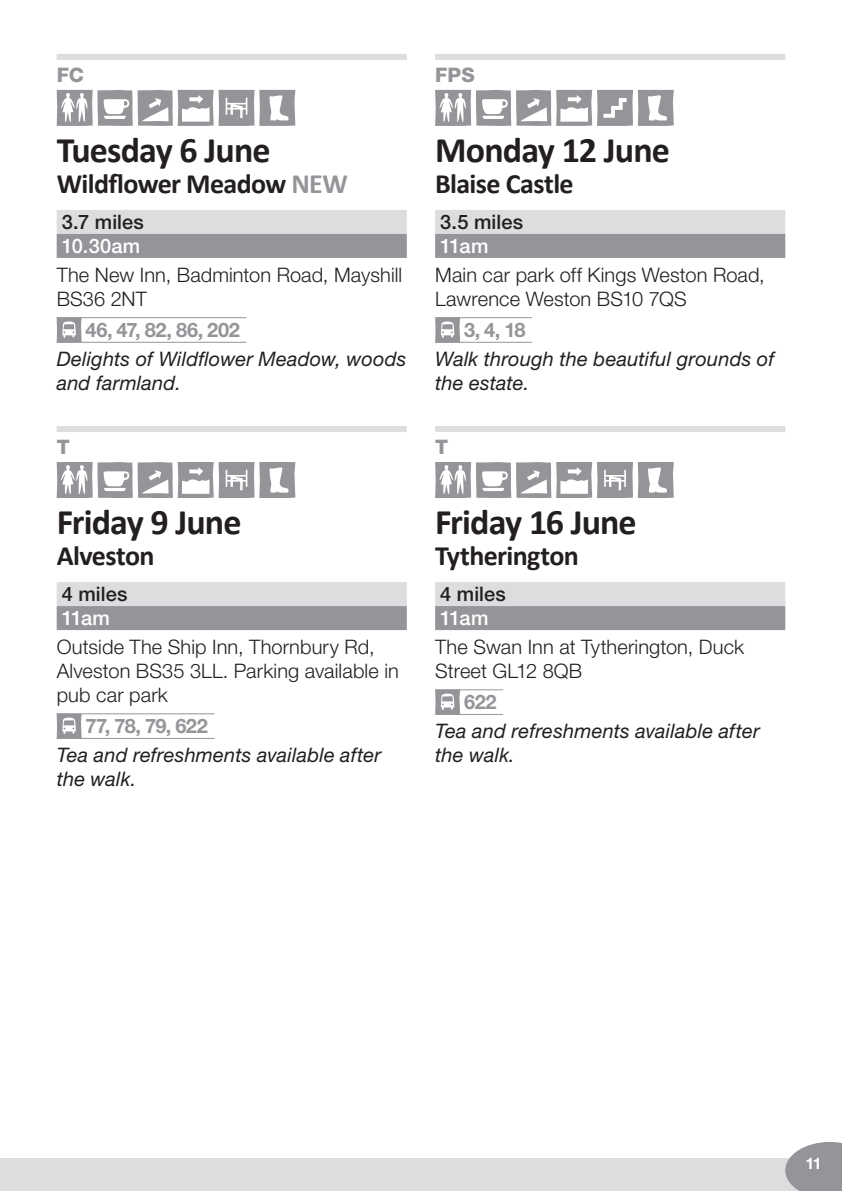
<style>
.page{position:relative;width:842px;height:1191px;background:#fff}
.page>*{position:absolute;margin:0;border:0;box-sizing:border-box;transform-origin:0 0}
.t1{font:700 36px "Calibri";letter-spacing:-.025em;color:#231f20}
.t2{font:700 28px "Calibri";letter-spacing:-.02em;color:#231f20}
.t3{font:300 20px/24px "Helvetica Neue";letter-spacing:.005em;color:#231f20}
.t4{font:italic 20px/24px "Helvetica Neue";letter-spacing:.01em;color:#231f20}
.t5{font:700 20px "Helvetica Neue";letter-spacing:-.025em;color:#939598}
.t6{font:500 20px "Helvetica Neue";letter-spacing:.005em;color:#231f20}
.t7{font:500 20px "Helvetica Neue";letter-spacing:-.05em;color:#fff}
.t8{font:800 20px "Helvetica Neue";color:#939598}
.t9{font:700 16px "Helvetica Neue";color:#fff}
.s1{color:#939598}
</style>
<div class="page">
<div style="left:0;top:1158px;width:842px;height:33px;background:#dcdddf"></div>
<svg style="left:785px;top:1142px;width:57px;height:49px;background:#a0a1a4"></svg>
<div style="left:57px;top:54px;width:350px;height:6px;background:#dcdddf"></div>
<div style="left:57px;top:210px;width:350px;height:24px;background:#dcdddf"></div>
<div style="left:57px;top:234px;width:350px;height:24px;background:#939598"></div>
<hr style="left:57px;top:317px;width:189px;height:1px;background:#939598">
<hr style="left:57px;top:342px;width:189px;height:1px;background:#939598">
<div style="left:57px;top:426px;width:350px;height:6px;background:#dcdddf"></div>
<div style="left:57px;top:582px;width:350px;height:24px;background:#dcdddf"></div>
<div style="left:57px;top:606px;width:350px;height:24px;background:#939598"></div>
<hr style="left:57px;top:713px;width:157px;height:1px;background:#939598">
<hr style="left:57px;top:738px;width:157px;height:1px;background:#939598">
<svg style="left:57px;top:90px;width:238px;height:36px"></svg>
<svg style="left:57px;top:317px;width:25px;height:25px"></svg>
<svg style="left:57px;top:462px;width:238px;height:36px"></svg>
<svg style="left:57px;top:713px;width:25px;height:25px"></svg>
<div style="left:435px;top:54px;width:350px;height:6px;background:#dcdddf"></div>
<div style="left:435px;top:210px;width:350px;height:24px;background:#dcdddf"></div>
<div style="left:435px;top:234px;width:350px;height:24px;background:#939598"></div>
<hr style="left:435px;top:317px;width:97px;height:1px;background:#939598">
<hr style="left:435px;top:342px;width:97px;height:1px;background:#939598">
<div style="left:435px;top:426px;width:350px;height:6px;background:#dcdddf"></div>
<div style="left:435px;top:582px;width:350px;height:24px;background:#dcdddf"></div>
<div style="left:435px;top:606px;width:350px;height:24px;background:#939598"></div>
<hr style="left:435px;top:689px;width:68px;height:1px;background:#939598">
<hr style="left:435px;top:714px;width:68px;height:1px;background:#939598">
<svg style="left:435px;top:90px;width:239px;height:36px"></svg>
<svg style="left:435px;top:317px;width:25px;height:25px"></svg>
<svg style="left:435px;top:462px;width:239px;height:36px"></svg>
<svg style="left:435px;top:689px;width:25px;height:25px"></svg>
<p class="t8" style="left:57px;top:63px;width:29px">FC</p>
<h1 class="t1" style="left:57px;top:127px;width:215px">Tuesday 6 June</h1>
<h2 class="t2" style="left:57px;top:166px;width:293px">Wildflower Meadow <span class="s1">NEW</span></h2>
<p class="t6" style="left:62px;top:210px;width:84px">3.7 miles</p>
<p class="t7" style="left:62px;top:234px;width:80px">10.30am</p>
<p class="t3" style="left:57px;top:262px;width:347px">The New Inn, Badminton Road, Mayshill<br>BS36 2NT</p>
<p class="t5" style="left:86px;top:317px;width:156px">46, 47, 82, 86, 202</p>
<p class="t4" style="left:57px;top:346px;width:351px">Delights of Wildflower Meadow, woods and farmland.</p>
<p class="t8" style="left:57px;top:435px;width:14px">T</p>
<h1 class="t1" style="left:57px;top:499px;width:186px">Friday 9 June</h1>
<h2 class="t2" style="left:57px;top:538px;width:99px">Alveston</h2>
<p class="t6" style="left:62px;top:582px;width:67px">4 miles</p>
<p class="t7" style="left:62px;top:606px;width:50px">11am</p>
<p class="t3" style="left:57px;top:634px;width:344px">Outside The Ship Inn, Thornbury Rd,<br>Alveston BS35 3LL. Parking available in pub car park</p>
<p class="t5" style="left:86px;top:713px;width:124px">77, 78, 79, 622</p>
<p class="t4" style="left:57px;top:742px;width:326px">Tea and refreshments available after the walk.</p>
<p class="t8" style="left:435px;top:63px;width:41px">FPS</p>
<h1 class="t1" style="left:435px;top:127px;width:236px">Monday 12 June</h1>
<h2 class="t2" style="left:435px;top:166px;width:140px">Blaise Castle</h2>
<p class="t6" style="left:440px;top:210px;width:84px">3.5 miles</p>
<p class="t7" style="left:440px;top:234px;width:50px">11am</p>
<p class="t3" style="left:435px;top:262px;width:331px">Main car park off Kings Weston Road,<br>Lawrence Weston BS10 7QS</p>
<p class="t5" style="left:464px;top:317px;width:63px">3, 4, 18</p>
<p class="t4" style="left:435px;top:346px;width:341px">Walk through the beautiful grounds of the estate.</p>
<p class="t8" style="left:435px;top:435px;width:14px">T</p>
<h1 class="t1" style="left:435px;top:499px;width:203px">Friday 16 June</h1>
<h2 class="t2" style="left:435px;top:538px;width:145px">Tytherington</h2>
<p class="t6" style="left:440px;top:582px;width:67px">4 miles</p>
<p class="t7" style="left:440px;top:606px;width:50px">11am</p>
<p class="t3" style="left:435px;top:634px;width:311px">The Swan Inn at Tytherington, Duck<br>Street GL12 8QB</p>
<p class="t5" style="left:464px;top:689px;width:34px">622</p>
<p class="t4" style="left:435px;top:718px;width:326px">Tea and refreshments available after the walk.</p>
<p class="t9" style="left:805px;top:1153px;width:18px">11</p>
</div>
